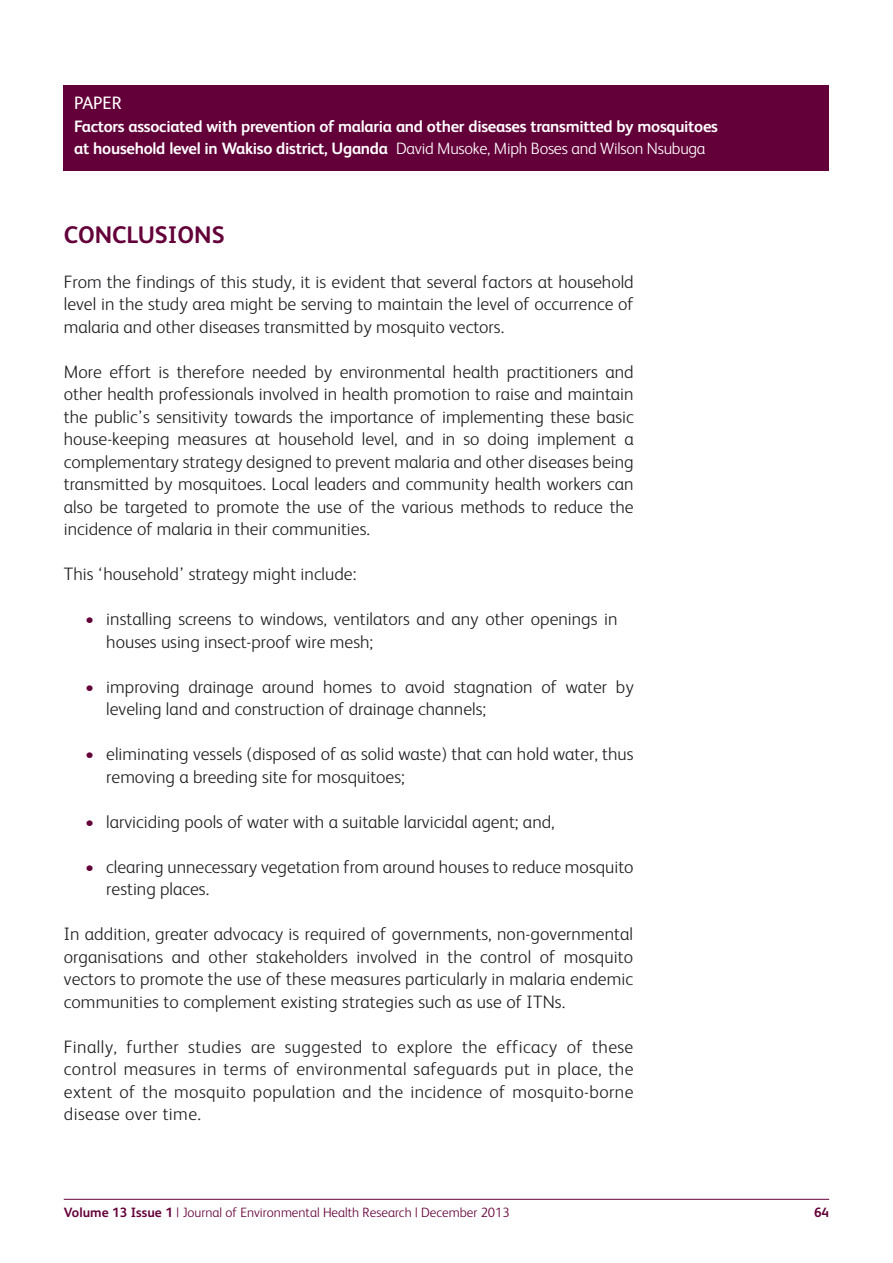
<style>
.page{position:relative;width:893px;height:1263px;background:#fff}
.page>*{position:absolute;margin:0;border:0;box-sizing:border-box;transform-origin:0 0}
.t1{font:700 24px "FS Albert";color:#640039}
.t2{font:300 18px/22.5px "FS Albert";color:#212125;text-align:justify}
.t3{font:18px "FS Albert";color:#fff}
.t4{font:700 16.5px/22.5px "FS Albert";letter-spacing:-.015em;color:#fff}
.t5{font:300 13.5px "FS Albert";color:#640039}
.t6{font:700 13.5px "FS Albert";color:#640039}
.s1{font-weight:300}
.s2{color:#640039}
.s3{font-weight:700}
</style>
<div class="page">
<hr style="left:64px;top:1199px;width:765px;height:1px;background:#640039">
<div style="left:64px;top:85px;width:765px;height:85px;background:#640039"></div>
<p class="t3" style="left:74px;top:97px;width:49px">PAPER</p>
<p class="t4" style="left:74px;top:116px;width:645px">Factors associated with prevention of malaria and other diseases transmitted by mosquitoes at household level in Wakiso district, Uganda <span class="s1">David Musoke, Miph Boses and Wilson Nsubuga</span></p>
<h1 class="t1" style="left:64px;top:226px;width:162px">CONCLUSIONS</h1>
<p class="t2" style="left:64px;top:272px;width:571px">From the findings of this study, it is evident that several factors at household level in the study area might be serving to maintain the level of occurrence of malaria and other diseases transmitted by mosquito vectors.</p>
<p class="t2" style="left:64px;top:362px;width:571px">More effort is therefore needed by environmental health practitioners and other health professionals involved in health promotion to raise and maintain the public’s sensitivity towards the importance of implementing these basic house-keeping measures at household level, and in so doing implement a complementary strategy designed to prevent malaria and other diseases being transmitted by mosquitoes. Local leaders and community health workers can also be targeted to promote the use of the various methods to reduce the incidence of malaria in their communities.</p>
<p class="t2" style="left:64px;top:565px;width:294px">This ‘household’ strategy might include:</p>
<p class="t2" style="left:106px;top:610px;width:513px;text-indent:-21px"><span class="s2">•</span> installing screens to windows, ventilators and any other openings in houses using insect-proof wire mesh;</p>
<p class="t2" style="left:106px;top:677px;width:529px;text-indent:-21px"><span class="s2">•</span> improving drainage around homes to avoid stagnation of water by leveling land and construction of drainage channels;</p>
<p class="t2" style="left:106px;top:745px;width:529px;text-indent:-21px"><span class="s2">•</span> eliminating vessels (disposed of as solid waste) that can hold water, thus removing a breeding site for mosquitoes;</p>
<p class="t2" style="left:85px;top:812px;width:471px"><span class="s2">•</span> larviciding pools of water with a suitable larvicidal agent; and,</p>
<p class="t2" style="left:106px;top:857px;width:529px;text-indent:-21px"><span class="s2">•</span> clearing unnecessary vegetation from around houses to reduce mosquito resting places.</p>
<p class="t2" style="left:64px;top:925px;width:571px">In addition, greater advocacy is required of governments, non-governmental organisations and other stakeholders involved in the control of mosquito vectors to promote the use of these measures particularly in malaria endemic communities to complement existing strategies such as use of ITNs.</p>
<p class="t2" style="left:64px;top:1037px;width:571px">Finally, further studies are suggested to explore the efficacy of these control measures in terms of environmental safeguards put in place, the extent of the mosquito population and the incidence of mosquito-borne disease over time.</p>
<p class="t5" style="left:64px;top:1208px;width:448px"><span class="s3">Volume 13 Issue 1</span> | Journal of Environmental Health Research | December 2013</p>
<p class="t6" style="left:814px;top:1208px;width:17px">64</p>
</div>
